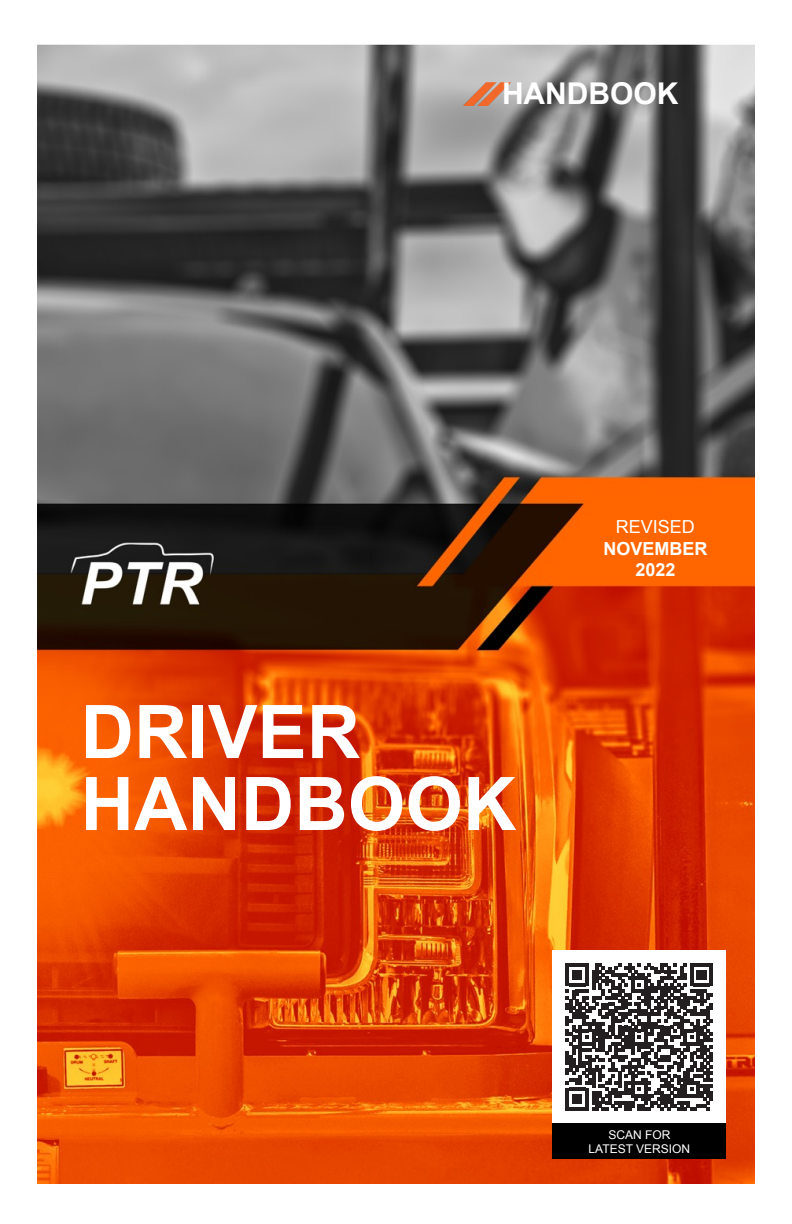
<style>
.page{position:relative;width:792px;height:1224px;background:#fff}
.page>*{position:absolute;margin:0;border:0;box-sizing:border-box;transform-origin:0 0}
.t1{font:700 74px "Arial";color:#fff}
.t2{font:700 30px "Arial";color:#fff}
.t3{font:700 18px/21.6px "Arial";color:#fff;text-align:center}
.t4{font:18px "Arial";color:#fff}
.t5{font:12px "Arial";color:#fff}
</style>
<div class="page">
<img style="left:37px;top:44px;width:718px;height:1140px">
<img style="left:462px;top:82px;width:52px;height:23px">
<div style="left:553px;top:950px;width:173px;height:174px;background:#fff"></div>
<svg style="left:566px;top:963px;width:147px;height:148px"></svg>
<div style="left:553px;top:1124px;width:173px;height:35px;background:#000"></div>
<p class="t2" style="left:502px;top:74px;width:178px">HANDBOOK</p>
<p class="t1" style="left:81px;top:683px;width:281px">DRIVER</p>
<p class="t1" style="left:81px;top:755px;width:437px">HANDBOOK</p>
<p class="t4" style="left:616px;top:515px;width:81px">REVISED</p>
<p class="t3" style="left:603px;top:538px;width:106px">NOVEMBER<br>2022</p>
<p class="t5" style="left:608px;top:1127px;width:64px">SCAN FOR</p>
<p class="t5" style="left:589px;top:1141px;width:103px">LATEST VERSION</p>
</div>
